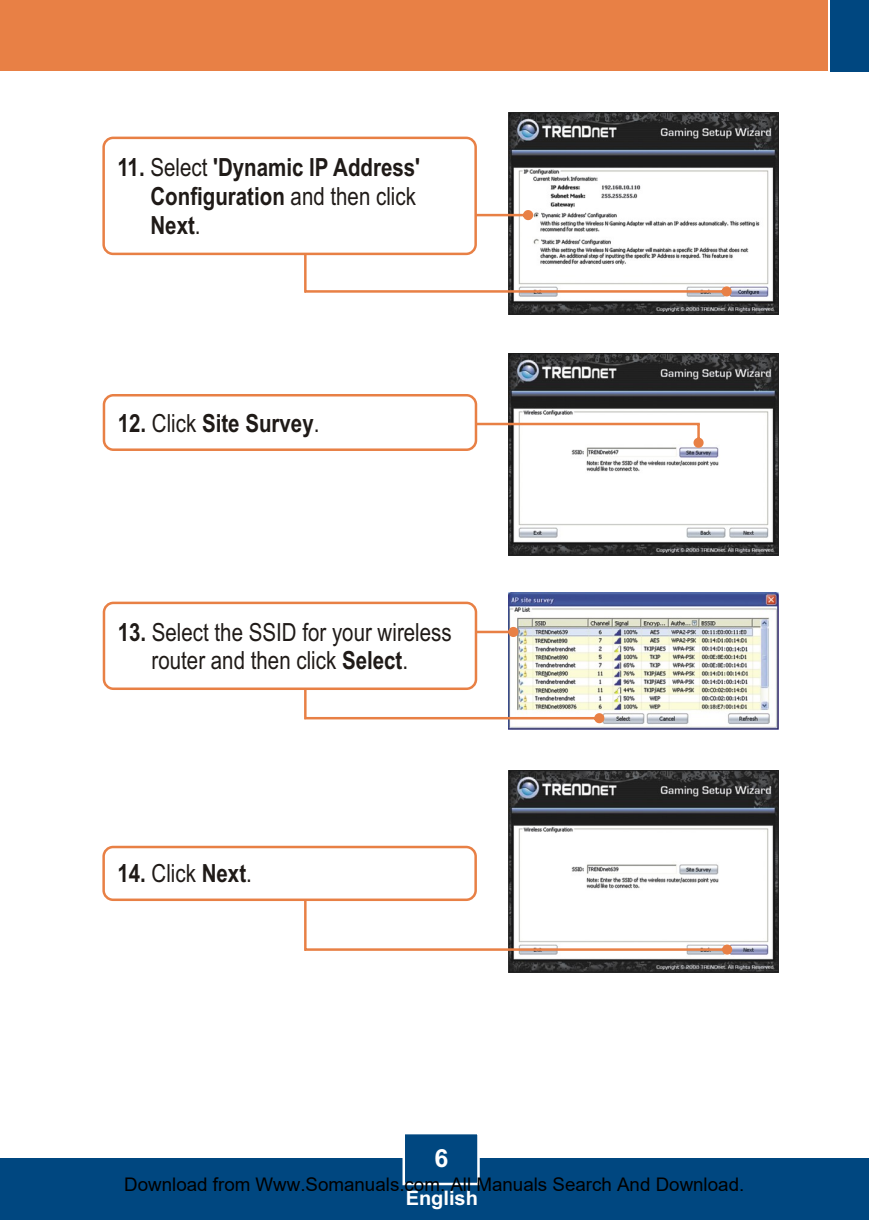
<style>
.page{position:relative;width:869px;height:1220px;background:#fff}
.page>*{position:absolute;margin:0;border:0;box-sizing:border-box;transform-origin:0 0}
.t1{font:700 25px/28.5px "Arial Narrow";color:#1f1a17}
.t2{font:25px/28.5px "Arial Narrow";color:#1f1a17;text-align:center}
.t3{font:700 25px "Arial";color:#fff}
.t4{font:700 20px "Arial";color:#fff}
.t5{font:18.75px "Arial";color:#000}
.s1{font-weight:400}
.s2{font-weight:700}
</style>
<div class="page">
<img style="left:508px;top:770px;width:270px;height:202px">
<img style="left:508px;top:592px;width:270px;height:137px">
<img style="left:508px;top:353px;width:270px;height:202px">
<img style="left:508px;top:112px;width:270px;height:203px">
<div style="left:0;top:1158px;width:869px;height:61px;background:#004780"></div>
<div style="left:0;top:0;width:827px;height:71px;background:#e88045"></div>
<div style="left:830px;top:0;width:39px;height:71px;background:#004780"></div>
<svg style="left:402px;top:1134px;width:78px;height:52px"></svg>
<svg style="left:304px;top:239px;width:427px;height:57px"></svg>
<svg style="left:304px;top:871px;width:428px;height:83px"></svg>
<svg style="left:477px;top:210px;width:56px;height:10px"></svg>
<div style="left:102px;top:845px;width:375px;height:56px;background:#fff;border:3px solid #e88045;border-radius:9px"></div>
<div style="left:102px;top:137px;width:375px;height:118px;background:#fff;border:3px solid #e88045;border-radius:9px"></div>
<svg style="left:477px;top:423px;width:226px;height:25px"></svg>
<svg style="left:304px;top:627px;width:300px;height:96px"></svg>
<div style="left:103px;top:394px;width:374px;height:57px;background:#fff;border:3px solid #e88045;border-radius:9px"></div>
<div style="left:103px;top:601px;width:374px;height:89px;background:#fff;border:3px solid #e88045;border-radius:9px"></div>
<p class="t1" style="left:150px;top:155px;width:271px;text-indent:-33px">11. <span class="s1">Select</span> 'Dynamic IP Address'<br>Configuration <span class="s1">and then click<br></span>Next<span class="s1">.</span></p>
<p class="t1" style="left:118px;top:411px;width:203px">12. <span class="s1">Click</span> Site Survey<span class="s1">.</span></p>
<p class="t2" style="left:118px;top:619px;width:335px"><span class="s2">13.</span> Select the SSID for your wireless router and then click <span class="s2">Select</span>.</p>
<p class="t1" style="left:117px;top:861px;width:136px">14. <span class="s1">Click</span> Next<span class="s1">.</span></p>
<p class="t3" style="left:434px;top:1148px;width:15px">6</p>
<p class="t5" style="left:124px;top:1173px;width:621px">Download from Www.Somanuals.com. All Manuals Search And Download.</p>
<p class="t4" style="left:405px;top:1190px;width:74px">English</p>
</div>
